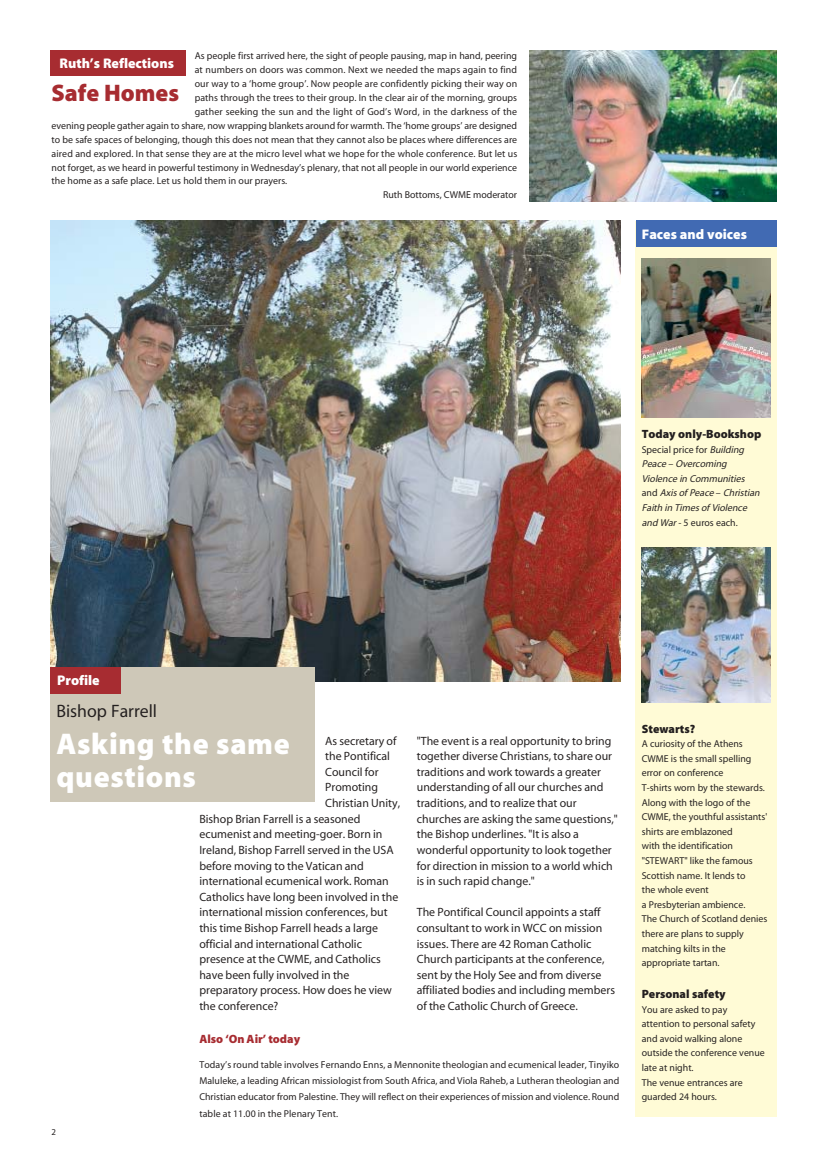
<style>
.page{position:relative;width:826px;height:1168px;background:#fff}
.page>*{position:absolute;margin:0;border:0;box-sizing:border-box;transform-origin:0 0}
.t1{font:700 30px/33px "Myriad Greek";letter-spacing:.025em;color:#fff}
.t2{font:700 24px "Myriad Greek";color:#a72c31}
.t3{font:18px "Myriad Greek";color:#231f1f}
.t4{font:700 14px "Myriad Greek";color:#fff}
.t5{font:12px/15.6px "Myriad Greek";color:#231f1f}
.t6{font:700 12px "Myriad Greek";color:#231f1f}
.t7{font:700 12px "Myriad Greek";color:#a72c31}
.t8{font:10px/14.6px "Myriad Greek";color:#231f1f}
.t9{font:italic 10px/14.6px "Myriad Greek";color:#231f1f}
.t10{font:9px "Myriad Greek";color:#231f1f}
.s1{font-style:normal}
</style>
<div class="page">
<img style="left:50px;top:50px;width:727px;height:1067px">
<p class="t8" style="left:195px;top:49px;width:324px">As people first arrived here, the sight of people pausing, map in hand, peering</p>
<p class="t8" style="left:195px;top:63px;width:324px">at numbers on doors was common. Next we needed the maps again to find</p>
<p class="t8" style="left:195px;top:77px;width:324px">our way to a ‘home group’. Now people are confidently picking their way on</p>
<p class="t8" style="left:195px;top:91px;width:324px">paths through the trees to their group. In the clear air of the morning, groups</p>
<p class="t8" style="left:195px;top:105px;width:324px">gather seeking the sun and the light of God’s Word, in the darkness of the</p>
<p class="t8" style="left:52px;top:119px;width:467px">evening people gather again to share, now wrapping blankets around for warmth. The ‘home groups’ are designed</p>
<p class="t8" style="left:52px;top:133px;width:467px">to be safe spaces of belonging, though this does not mean that they cannot also be places where differences are</p>
<p class="t8" style="left:52px;top:147px;width:467px">aired and explored. In that sense they are at the micro level what we hope for the whole conference. But let us</p>
<p class="t8" style="left:52px;top:161px;width:467px">not forget, as we heard in powerful testimony in Wednesday’s plenary, that not all people in our world experience</p>
<p class="t8" style="left:52px;top:175px;width:237px">the home as a safe place. Let us hold them in our prayers.</p>
<p class="t8" style="left:383px;top:188px;width:136px">Ruth Bottoms, CWME moderator</p>
<h3 class="t4" style="left:59px;top:58px;width:116px">Ruth’s Reflections</h3>
<h2 class="t2" style="left:51px;top:84px;width:129px">Safe Homes</h2>
<h3 class="t4" style="left:641px;top:229px;width:107px">Faces and voices</h3>
<p class="t6" style="left:641px;top:430px;width:121px">Today only-Bookshop</p>
<p class="t9" style="left:641px;top:443px;width:121px"><span class="s1">Special price for</span> Building<br>Peace <span class="s1">–</span> Overcoming<br>Violence in Communities<br><span class="s1">a n d</span> Axis of Peace <span class="s1">–</span> Christian<br>Faith in Times of Violence and War<span class="s1">- 5 euros each.</span></p>
<h3 class="t4" style="left:57px;top:675px;width:44px">Profile</h3>
<h3 class="t3" style="left:56px;top:704px;width:102px">Bishop Farrell</h3>
<h1 class="t1" style="left:56px;top:729px;width:235px">Asking the same questions</h1>
<p class="t5" style="left:325px;top:733px;width:73px">As secretary of</p>
<p class="t5" style="left:325px;top:749px;width:66px">the Pontifical</p>
<p class="t5" style="left:325px;top:765px;width:55px">Council for</p>
<p class="t5" style="left:325px;top:780px;width:54px">Promoting</p>
<p class="t5" style="left:325px;top:796px;width:76px">Christian Unity,</p>
<p class="t5" style="left:199px;top:811px;width:162px">Bishop Brian Farrell is a seasoned</p>
<p class="t5" style="left:199px;top:827px;width:185px">ecumenist and meeting-goer. Born in</p>
<p class="t5" style="left:199px;top:843px;width:196px">Ireland, Bishop Farrell served in the USA</p>
<p class="t5" style="left:199px;top:858px;width:166px">before moving to the Vatican and</p>
<p class="t5" style="left:199px;top:874px;width:191px">international ecumenical work. Roman</p>
<p class="t5" style="left:199px;top:889px;width:200px">Catholics have long been involved in the</p>
<p class="t5" style="left:199px;top:905px;width:190px">international mission conferences, but</p>
<p class="t5" style="left:199px;top:921px;width:180px">this time Bishop Farrell heads a large</p>
<p class="t5" style="left:199px;top:936px;width:164px">official and international Catholic</p>
<p class="t5" style="left:199px;top:952px;width:183px">presence at the CWME, and Catholics</p>
<p class="t5" style="left:199px;top:967px;width:152px">have been fully involved in the</p>
<p class="t5" style="left:199px;top:983px;width:194px">preparatory process. How does he view</p>
<p class="t5" style="left:199px;top:999px;width:80px">the conference?</p>
<p class="t5" style="left:417px;top:733px;width:202px">"The event is a real opportunity to bring together diverse Christians, to share our traditions and work towards a greater understanding of all our churches and traditions, and to realize that our churches are asking the same questions," the Bishop underlines. "It is also a wonderful opportunity to look together for direction in mission to a world which is in such rapid change."</p>
<p class="t5" style="left:417px;top:905px;width:200px">The Pontifical Council appoints a staff consultant to work in WCC on mission issues. There are 42 Roman Catholic Church participants at the conference, sent by the Holy See and from diverse affiliated bodies and including members of the Catholic Church of Greece.</p>
<p class="t10" style="left:51px;top:1128px;width:6px">2</p>
<p class="t7" style="left:199px;top:1034px;width:102px">Also ‘On Air’ today</p>
<p class="t8" style="left:199px;top:1057px;width:421px;line-height:16.1px;text-align:justify">Today’s round table involves Fernando Enns, a Mennonite theologian and ecumenical leader, Tinyiko Maluleke, a leading African missiologist from South Africa, and Viola Raheb, a Lutheran theologian and Christian educator from Palestine. They will reflect on their experiences of mission and violence. Round table at 11.00 in the Plenary Tent.</p>
<p class="t6" style="left:641px;top:724px;width:55px">Stewarts?</p>
<p class="t8" style="left:641px;top:737px;width:127px">A curiosity of the Athens<br>CWME is the small spelling error on conference<br>T-shirts worn by the stewards.<br>Along with the logo of the<br>CWME, the youthful assistants' shirts are emblazoned<br>with the identification "STEWART" like the famous<br>Scottish name. It lends to<br>the whole event<br>a Presbyterian ambience.<br>The Church of Scotland denies there are plans to supply matching kilts in the appropriate tartan.</p>
<p class="t6" style="left:641px;top:989px;width:85px">Personal safety</p>
<p class="t8" style="left:641px;top:1002px;width:124px">You are asked to pay attention to personal safety and avoid walking alone outside the conference venue late at night.<br>The venue entrances are guarded 24 hours.</p>
</div>
